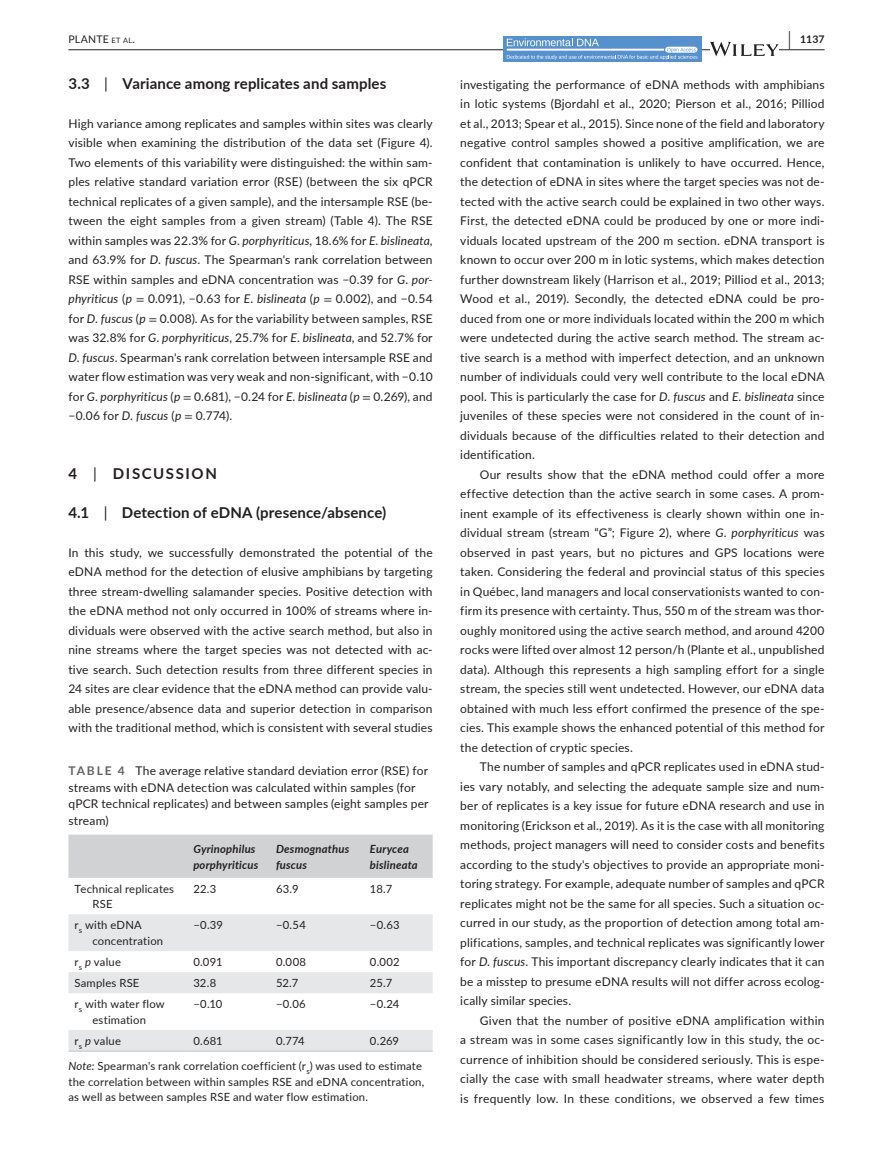
<style>
.page{position:relative;width:893px;height:1174px;background:#fff}
.page>*{position:absolute;margin:0;border:0;box-sizing:border-box;transform-origin:0 0}
.t1{font:700 15px "Lato";letter-spacing:.01em;color:#231f20}
.t2{font:700 15px "Lato";letter-spacing:.11em;color:#231f20}
.t3{font:12px/19.5px "Lato";letter-spacing:.015em;color:#231f20;text-align:justify}
.t4{font:11.25px/15.8px "Lato";letter-spacing:.02em;color:#231f20}
.t5{font:italic 700 11.25px/15.8px "Lato";letter-spacing:.015em;color:#231f20}
.t6{font:10.5px "Lato";letter-spacing:.02em;color:#231f20}
.t7{font:700 10.5px "Lato";color:#231f20}
.s1{font-size:7.35px}
.s2{font-size:19.5px}
.s3{font-weight:400}
.s4{font-style:italic}
.s5{font-family:"STIX"}
.s6{font-weight:700;color:#636366}
</style>
<div class="page">
<hr style="left:68px;top:49px;width:756px;height:1px;background:#231f20">
<div style="left:503px;top:36px;width:198px;height:26px;background:#5791cd"></div>
<svg style="left:507px;top:38px;width:190px;height:22px"></svg>
<svg style="left:710px;top:42px;width:69px;height:14px"></svg>
<div style="left:68px;top:834px;width:365px;height:44px;background:#d1d2d4"></div>
<svg style="left:68px;top:914px;width:365px;height:136px;fill:#e6e7e9"></svg>
<hr style="left:68px;top:1050px;width:119px;height:2px;background:#d1d2d4">
<hr style="left:187px;top:1050px;width:83px;height:2px;background:#d1d2d4">
<hr style="left:270px;top:1050px;width:94px;height:2px;background:#d1d2d4">
<hr style="left:364px;top:1050px;width:69px;height:2px;background:#d1d2d4">
<p class="t6" style="left:68px;top:31px;width:68px">PLANTE <span class="s1">et al</span>.</p>
<p class="t7" style="left:789px;top:31px;width:37px"><span class="s2">|</span> 1137</p>
<p class="t1" style="left:68px;top:72px;width:319px">3.3 <span class="s3">|</span> Variance among replicates and samples</p>
<p class="t3" style="left:68px;top:113px;width:366px">High variance among replicates and samples within sites was clearly visible when examining the distribution of the data set (Figure 4).<br>Two elements of this variability were distinguished: the within sam&shy;ples relative standard variation error (RSE) (between the six qPCR technical replicates of a given sample), and the intersample RSE (be&shy;tween the eight samples from a given stream) (Table 4). The RSE within samples was 22.3% for <span class="s4">G</span>. <span class="s4">porphyriticus</span>, 18.6% for <span class="s4">E</span>. <span class="s4">bislineata</span>, and 63.9% for <span class="s4">D</span>. <span class="s4">fuscus</span>. The Spearman's rank correlation between RSE within samples and eDNA concentration was −0.39 for <span class="s4">G</span>. <span class="s4">por&shy;phyriticus</span> (<span class="s4">p</span> <span class="s5">=</span> 0.091), −0.63 for <span class="s4">E</span>. <span class="s4">bislineata</span> (<span class="s4">p</span> <span class="s5">=</span> 0.002), and −0.54 for <span class="s4">D</span>. <span class="s4">fuscus</span> (<span class="s4">p</span> <span class="s5">=</span> 0.008). As for the variability between samples, RSE was 32.8% for <span class="s4">G</span>. <span class="s4">porphyriticus</span>, 25.7% for <span class="s4">E</span>. <span class="s4">bislineata</span>, and 52.7% for <span class="s4">D</span>. <span class="s4">fuscus</span>. Spearman's rank correlation between intersample RSE and water flow estimation was very weak and non-significant, with −0.10 for <span class="s4">G</span>. <span class="s4">porphyriticus</span> (<span class="s4">p</span> <span class="s5">=</span> 0.681), −0.24 for <span class="s4">E</span>. <span class="s4">bislineata</span> (<span class="s4">p</span> <span class="s5">=</span> 0.269), and −0.06 for <span class="s4">D</span>. <span class="s4">fuscus</span> (<span class="s4">p</span> <span class="s5">=</span> 0.774).</p>
<p class="t3" style="left:460px;top:74px;width:366px">investigating the performance of eDNA methods with amphibians in lotic systems (Bjordahl et al., 2020; Pierson et al., 2016; Pilliod et al., 2013; Spear et al., 2015). Since none of the field and laboratory negative control samples showed a positive amplification, we are confident that contamination is unlikely to have occurred. Hence, the detection of eDNA in sites where the target species was not de&shy;tected with the active search could be explained in two other ways.<br>First, the detected eDNA could be produced by one or more indi&shy;viduals located upstream of the 200 m section. eDNA transport is known to occur over 200 m in lotic systems, which makes detection further downstream likely (Harrison et al., 2019; Pilliod et al., 2013; Wood et al., 2019). Secondly, the detected eDNA could be pro&shy;duced from one or more individuals located within the 200 m which were undetected during the active search method. The stream ac&shy;tive search is a method with imperfect detection, and an unknown number of individuals could very well contribute to the local eDNA pool. This is particularly the case for <span class="s4">D</span>. <span class="s4">fuscus</span> and <span class="s4">E</span>. <span class="s4">bislineata</span> since juveniles of these species were not considered in the count of in&shy;dividuals because of the difficulties related to their detection and identification.</p>
<p class="t3" style="left:460px;top:464px;width:366px;text-indent:20px">Our results show that the eDNA method could offer a more effective detection than the active search in some cases. A prom&shy;inent example of its effectiveness is clearly shown within one in&shy;dividual stream (stream “G”; Figure 2), where <span class="s4">G</span>. <span class="s4">porphyriticus</span> was observed in past years, but no pictures and GPS locations were taken. Considering the federal and provincial status of this species in Québec, land managers and local conservationists wanted to con&shy;firm its presence with certainty. Thus, 550 m of the stream was thor&shy;oughly monitored using the active search method, and around 4200 rocks were lifted over almost 12 person/h (Plante et al., unpublished data). Although this represents a high sampling effort for a single stream, the species still went undetected. However, our eDNA data obtained with much less effort confirmed the presence of the spe&shy;cies. This example shows the enhanced potential of this method for the detection of cryptic species.</p>
<p class="t3" style="left:460px;top:756px;width:366px;text-indent:20px">The number of samples and qPCR replicates used in eDNA stud&shy;ies vary notably, and selecting the adequate sample size and num&shy;ber of replicates is a key issue for future eDNA research and use in monitoring (Erickson et al., 2019). As it is the case with all monitoring methods, project managers will need to consider costs and benefits according to the study's objectives to provide an appropriate moni&shy;toring strategy. For example, adequate number of samples and qPCR replicates might not be the same for all species. Such a situation oc&shy;curred in our study, as the proportion of detection among total am&shy;plifications, samples, and technical replicates was significantly lower for <span class="s4">D</span>. <span class="s4">fuscus</span>. This important discrepancy clearly indicates that it can be a misstep to presume eDNA results will not differ across ecolog&shy;ically similar species.</p>
<p class="t3" style="left:460px;top:1010px;width:366px;text-indent:20px">Given that the number of positive eDNA amplification within a stream was in some cases significantly low in this study, the oc&shy;currence of inhibition should be considered seriously. This is espe&shy;cially the case with small headwater streams, where water depth is frequently low. In these conditions, we observed a few times</p>
<p class="t2" style="left:68px;top:462px;width:150px">4 <span class="s3">|</span> DISCUSSION</p>
<p class="t1" style="left:68px;top:501px;width:319px">4.1 <span class="s3">|</span> Detection of eDNA (presence/absence)</p>
<p class="t3" style="left:68px;top:542px;width:366px">In this study, we successfully demonstrated the potential of the eDNA method for the detection of elusive amphibians by targeting three stream-dwelling salamander species. Positive detection with the eDNA method not only occurred in 100% of streams where in&shy;dividuals were observed with the active search method, but also in nine streams where the target species was not detected with ac&shy;tive search. Such detection results from three different species in 24 sites are clear evidence that the eDNA method can provide valu&shy;able presence/absence data and superior detection in comparison with the traditional method, which is consistent with several studies</p>
<p class="t3" style="left:68px;top:762px;width:362px;line-height:16.5px;text-align:left"><span class="s6">TABLE 4</span> The average relative standard deviation error (RSE) for streams with eDNA detection was calculated within samples (for qPCR technical replicates) and between samples (eight samples per stream)</p>
<p class="t5" style="left:193px;top:840px;width:66px">Gyrinophilus porphyriticus</p>
<p class="t5" style="left:276px;top:840px;width:75px">Desmognathus fuscus</p>
<p class="t5" style="left:370px;top:840px;width:49px">Eurycea bislineata</p>
<p class="t4" style="left:92px;top:880px;width:83px;text-indent:-18px">Technical replicates<br>RSE</p>
<p class="t4" style="left:193px;top:880px;width:24px">22.3</p>
<p class="t4" style="left:276px;top:880px;width:24px">63.9</p>
<p class="t4" style="left:370px;top:880px;width:24px">18.7</p>
<p class="t4" style="left:92px;top:917px;width:72px;text-indent:-18px">r<sub>s</sub> with eDNA concentration</p>
<p class="t4" style="left:193px;top:917px;width:31px">−0.39</p>
<p class="t4" style="left:276px;top:917px;width:31px">−0.54</p>
<p class="t4" style="left:370px;top:917px;width:31px">−0.63</p>
<p class="t4" style="left:74px;top:953px;width:48px">r<sub>s</sub> <span class="s4">p</span> value</p>
<p class="t4" style="left:193px;top:953px;width:31px">0.091</p>
<p class="t4" style="left:276px;top:953px;width:32px">0.008</p>
<p class="t4" style="left:370px;top:953px;width:31px">0.002</p>
<p class="t4" style="left:74px;top:974px;width:67px">Samples RSE</p>
<p class="t4" style="left:193px;top:974px;width:24px">32.8</p>
<p class="t4" style="left:276px;top:974px;width:24px">52.7</p>
<p class="t4" style="left:370px;top:974px;width:24px">25.7</p>
<p class="t4" style="left:74px;top:996px;width:92px;text-align:center">r<sub>s</sub> with water flow estimation</p>
<p class="t4" style="left:193px;top:996px;width:30px">−0.10</p>
<p class="t4" style="left:276px;top:996px;width:31px">−0.06</p>
<p class="t4" style="left:370px;top:996px;width:31px">−0.24</p>
<p class="t4" style="left:74px;top:1032px;width:48px">r<sub>s</sub> <span class="s4">p</span> value</p>
<p class="t4" style="left:193px;top:1032px;width:31px">0.681</p>
<p class="t4" style="left:276px;top:1032px;width:30px">0.774</p>
<p class="t4" style="left:370px;top:1032px;width:31px">0.269</p>
<p class="t4" style="left:68px;top:1057px;width:357px"><span class="s4">Note:</span> Spearman's rank correlation coefficient (r<sub>s</sub>) was used to estimate the correlation between within samples RSE and eDNA concentration, as well as between samples RSE and water flow estimation.</p>
</div>
